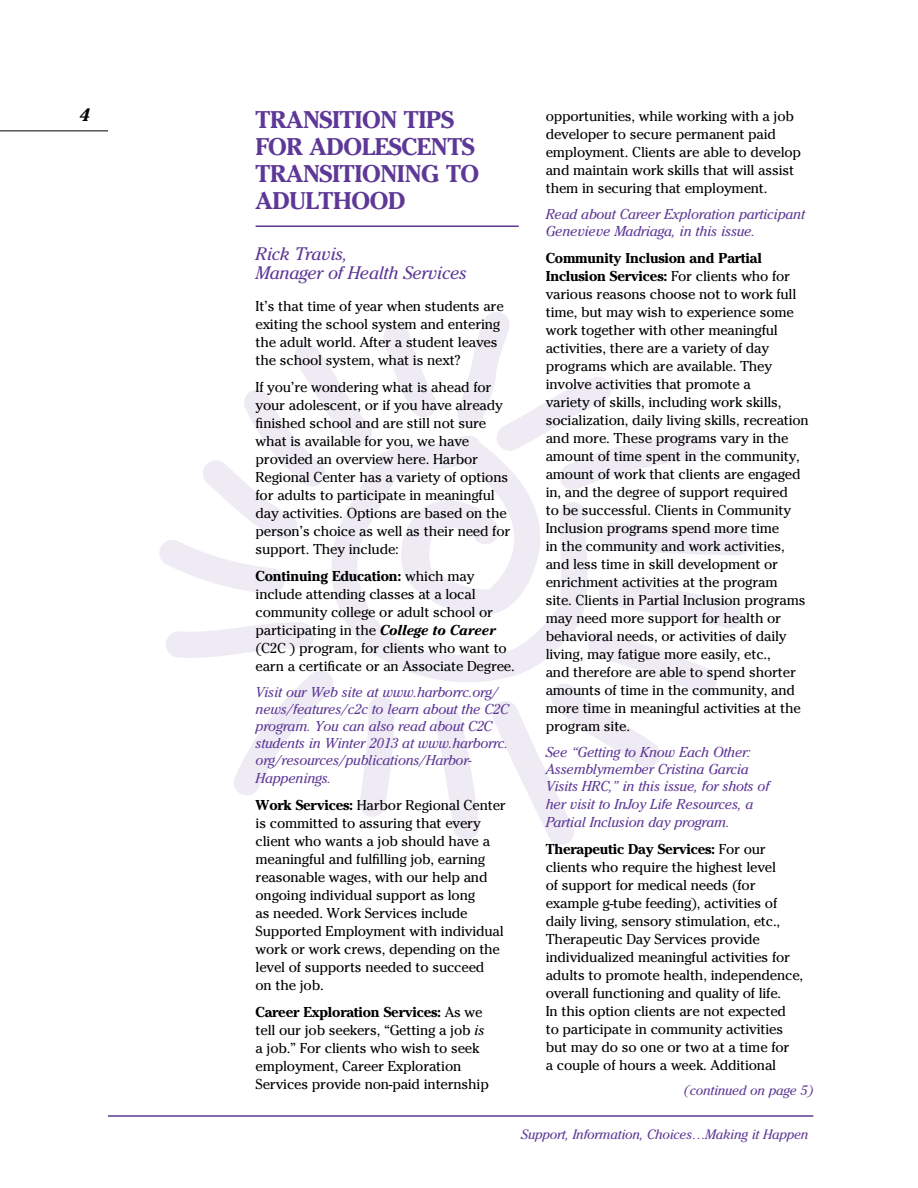
<style>
.page{position:relative;width:918px;height:1188px;background:#fff}
.page>*{position:absolute;margin:0;border:0;box-sizing:border-box;transform-origin:0 0}
.t1{font:700 24px/27px "Cheltenham Std";letter-spacing:-.015em;color:#5e3896}
.t2{font:italic 18px/19.5px "Cheltenham Std";letter-spacing:-.015em;color:#5e3896}
.t3{font:italic 700 18px "Cheltenham Std";color:#000}
.t4{font:14.25px/18px "Cheltenham Std";letter-spacing:-.015em;color:#000}
.t5{font:italic 14.25px/17.1px "Cheltenham Std";letter-spacing:-.015em;color:#5e3896}
.t6{font:italic 13.5px "Cheltenham Std";letter-spacing:-.015em;color:#5e3896}
.s1{font-weight:700}
.s2{font-weight:700;font-style:italic}
.s3{font-style:italic}
</style>
<div class="page">
<hr style="left:0;top:130px;width:108px;height:1px;background:#000">
<hr style="left:108px;top:1115px;width:705px;height:2px;background:#5e3896">
<svg style="left:335px;top:439px;width:253px;height:243px"></svg>
<svg style="left:383px;top:324px;width:54px;height:93px"></svg>
<svg style="left:159px;top:344px;width:214px;height:251px"></svg>
<svg style="left:166px;top:622px;width:149px;height:36px"></svg>
<svg style="left:360px;top:697px;width:34px;height:120px"></svg>
<svg style="left:436px;top:710px;width:43px;height:130px"></svg>
<svg style="left:599px;top:523px;width:152px;height:32px"></svg>
<svg style="left:491px;top:578px;width:252px;height:267px"></svg>
<svg style="left:456px;top:312px;width:248px;height:180px"></svg>
<svg style="left:234px;top:671px;width:99px;height:124px"></svg>
<hr style="left:256px;top:225px;width:263px;height:2px;background:#5e3896">
<p class="t3" style="left:80px;top:105px;width:12px">4</p>
<h1 class="t1" style="left:256px;top:106px;width:225px">Transition Tips<br>For Adolescents<br>Transitioning to<br>Adulthood</h1>
<p class="t2" style="left:256px;top:244px;width:213px">Rick Travis,<br>Manager of Health Services</p>
<p class="t4" style="left:256px;top:297px;width:250px">It’s that time of year when students are exiting the school system and entering the adult world. After a student leaves the school system, what is next?</p>
<p class="t4" style="left:256px;top:378px;width:256px">If you’re wondering what is ahead for your adolescent, or if you have already finished school and are still not sure what is available for you, we have provided an overview here. Harbor Regional Center has a variety of options for adults to participate in meaningful day activities. Options are based on the person’s choice as well as their need for support. They include:</p>
<p class="t4" style="left:256px;top:567px;width:261px"><span class="s1">Continuing Education:</span> which may include attending classes at a local community college or adult school or participating in the <span class="s2">College to Career </span>(C2C ) program, for clients who want to earn a certificate or an Associate Degree.</p>
<p class="t5" style="left:256px;top:684px;width:255px">Visit our Web site at www.harborrc.org/ news/features/c2c to learn about the C2C program. You can also read about C2C students in Winter 2013 at www.harborrc. org/resources/publications/Harbor-Happenings.</p>
<p class="t4" style="left:256px;top:796px;width:252px"><span class="s1">Work Services:</span> Harbor Regional Center is committed to assuring that every client who wants a job should have a meaningful and fulfilling job, earning reasonable wages, with our help and ongoing individual support as long<br>as needed. Work Services include Supported Employment with individual work or work crews, depending on the level of supports needed to succeed<br>on the job.</p>
<p class="t4" style="left:256px;top:1003px;width:235px"><span class="s1">Career Exploration Services:</span> As we tell our job seekers, “Getting a job <span class="s3">is </span>a job.” For clients who wish to seek employment, Career Exploration Services provide non-paid internship</p>
<p class="t4" style="left:546px;top:107px;width:257px">opportunities, while working with a job developer to secure permanent paid employment. Clients are able to develop and maintain work skills that will assist them in securing that employment.</p>
<p class="t5" style="left:546px;top:206px;width:261px">Read about Career Exploration participant<br>Genevieve Madriaga, in this issue.</p>
<p class="t4" style="left:546px;top:249px;width:265px"><span class="s1">Community Inclusion and Partial Inclusion Services:</span> For clients who for various reasons choose not to work full time, but may wish to experience some work together with other meaningful activities, there are a variety of day programs which are available. They involve activities that promote a<br>variety of skills, including work skills, socialization, daily living skills, recreation and more. These programs vary in the amount of time spent in the community, amount of work that clients are engaged in, and the degree of support required<br>to be successful. Clients in Community Inclusion programs spend more time<br>in the community and work activities, and less time in skill development or enrichment activities at the program<br>site. Clients in Partial Inclusion programs may need more support for health or behavioral needs, or activities of daily living, may fatigue more easily, etc.,<br>and therefore are able to spend shorter amounts of time in the community, and more time in meaningful activities at the program site.</p>
<p class="t5" style="left:546px;top:744px;width:225px">See “Getting to Know Each Other:<br>Assemblymember Cristina Garcia Visits HRC,” in this issue, for shots of her visit to InJoy Life Resources, a Partial Inclusion day program.</p>
<p class="t4" style="left:546px;top:840px;width:259px"><span class="s1">Therapeutic Day Services:</span> For our clients who require the highest level<br>of support for medical needs (for example g-tube feeding), activities of daily living, sensory stimulation, etc., Therapeutic Day Services provide individualized meaningful activities for adults to promote health, independence, overall functioning and quality of life.<br>In this option clients are not expected<br>to participate in community activities but may do so one or two at a time for<br>a couple of hours a week. Additional</p>
<p class="t6" style="left:684px;top:1082px;width:131px">(continued on page 5)</p>
<p class="t6" style="left:521px;top:1126px;width:289px">Support, Information, Choices…Making it Happen</p>
</div>
